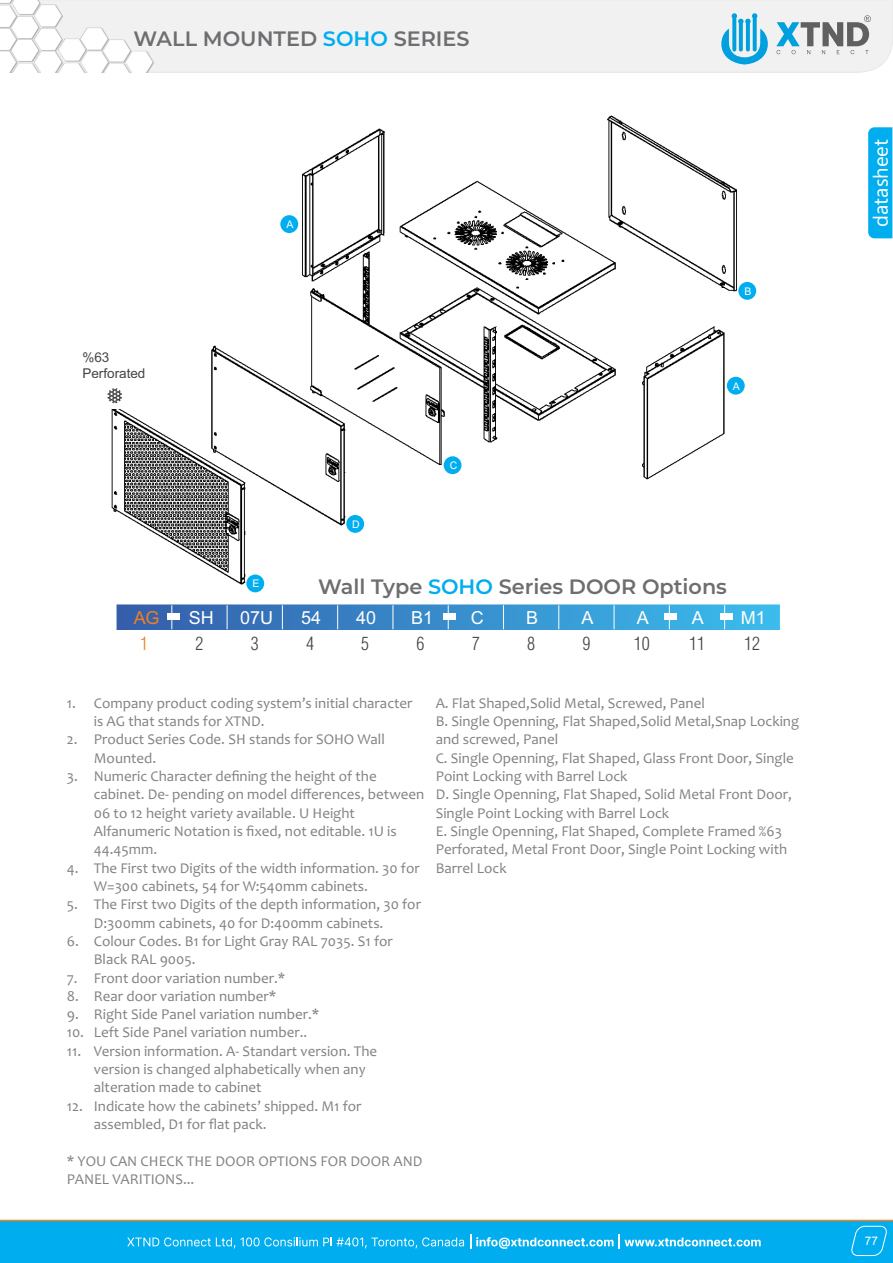
<style>
.page{position:relative;width:893px;height:1263px;background:#fff}
.page>*{position:absolute;margin:0;border:0;box-sizing:border-box;transform-origin:0 0}
.t1{font:700 condensed 54px "Helvetica";color:#fff}
.t2{font:600 20.85px "Montserrat";color:#6d6e70}
.t3{font:20.25px "Ebrima";color:#fff}
.t4{font:18px "Arial";color:#fff}
.t5{font:300 condensed 18px "Helvetica";color:#444}
.t6{font:18px "Arial";color:#ee7f22}
.t7{font:300 condensed 18px "Helvetica";color:#ee7f22}
.t8{font:15px/18.3px "Candara";color:#808285}
.t9{font:13.5px/16.2px "Arial";color:#444}
.t10{font:11.7px "Arial";color:#fff}
.t11{font:10.5px "Arial";color:#fff}
.s1{color:#00aeef}
</style>
<div class="page">
<div style="left:0;top:1220px;width:893px;height:42px;background:#00aeef"></div>
<hr style="left:0;top:1220px;width:893px;height:1px;background:#f5821f">
<svg style="left:127px;top:1237px;width:337px;height:11px"></svg>
<svg style="left:470px;top:1235px;width:291px;height:14px"></svg>
<svg style="left:851px;top:1225px;width:36px;height:31px"></svg>
<div style="left:868px;top:127px;width:24px;height:111px;background:#00aeef"></div>
<div style="left:9px;top:0;width:884px;height:73px;background:#f1f1f2"></div>
<img style="left:0;top:0;width:156px;height:72px">
<svg style="left:720px;top:13px;width:49px;height:52px"></svg>
<svg style="left:776px;top:15px;width:95px;height:39px"></svg>
<img style="left:111px;top:115px;width:646px;height:495px">
<div style="left:444px;top:456px;width:17px;height:18px;background:#00aeef;border-radius:50%"></div>
<div style="left:346px;top:515px;width:18px;height:18px;background:#00aeef;border-radius:50%"></div>
<div style="left:727px;top:377px;width:18px;height:18px;background:#00aeef;border-radius:50%"></div>
<div style="left:280px;top:215px;width:18px;height:18px;background:#00aeef;border-radius:50%"></div>
<div style="left:738px;top:282px;width:18px;height:18px;background:#00aeef;border-radius:50%"></div>
<div style="left:246px;top:574px;width:18px;height:18px;background:#00aeef;border-radius:50%"></div>
<svg style="left:117px;top:604px;width:663px;height:26px;background:#3e90cc"></svg>
<img style="left:107px;top:379px;width:33px;height:30px">
<h2 class="t2" style="left:134px;top:26px;width:337px">WALL MOUNTED <span class="s1">SOHO</span> SERIES</h2>
<p class="t9" style="left:82px;top:350px;width:65px">%63<br>Perforated</p>
<p class="t11" style="left:286px;top:220px;width:9px">A</p>
<p class="t11" style="left:744px;top:287px;width:9px">B</p>
<p class="t11" style="left:253px;top:580px;width:9px">E</p>
<p class="t11" style="left:352px;top:520px;width:9px">D</p>
<p class="t11" style="left:450px;top:461px;width:9px">C</p>
<p class="t11" style="left:733px;top:382px;width:9px">A</p>
<h2 class="t2" style="left:318px;top:574px;width:410px">Wall Type <span class="s1">SOHO</span> Series DOOR Options</h2>
<p class="t6" style="left:134px;top:611px;width:27px">AG</p>
<p class="t4" style="left:189px;top:611px;width:27px">SH</p>
<p class="t4" style="left:240px;top:611px;width:35px">07U</p>
<p class="t4" style="left:301px;top:611px;width:22px">54</p>
<p class="t4" style="left:356px;top:611px;width:22px">40</p>
<p class="t4" style="left:411px;top:611px;width:24px">B1</p>
<p class="t4" style="left:471px;top:611px;width:14px">C</p>
<p class="t4" style="left:526px;top:611px;width:14px">B</p>
<p class="t4" style="left:581px;top:611px;width:14px">A</p>
<p class="t4" style="left:637px;top:611px;width:14px">A</p>
<p class="t4" style="left:692px;top:611px;width:14px">A</p>
<p class="t4" style="left:741px;top:611px;width:27px">M1</p>
<p class="t7" style="left:140px;top:636px;width:9px">1</p>
<p class="t5" style="left:195px;top:636px;width:9px">2</p>
<p class="t5" style="left:251px;top:636px;width:9px">3</p>
<p class="t5" style="left:306px;top:636px;width:9px">4</p>
<p class="t5" style="left:361px;top:636px;width:9px">5</p>
<p class="t5" style="left:417px;top:636px;width:9px">6</p>
<p class="t5" style="left:472px;top:636px;width:9px">7</p>
<p class="t5" style="left:527px;top:636px;width:9px">8</p>
<p class="t5" style="left:582px;top:636px;width:9px">9</p>
<p class="t5" style="left:634px;top:636px;width:17px">10</p>
<p class="t5" style="left:689px;top:636px;width:17px">11</p>
<p class="t5" style="left:744px;top:636px;width:17px">12</p>
<h1 class="t1" style="left:164px;top:593px;width:19px">-</h1>
<h1 class="t1" style="left:441px;top:593px;width:19px">-</h1>
<h1 class="t1" style="left:661px;top:593px;width:75px">- -</h1>
<p class="t8" style="left:94px;top:695px;width:320px;text-indent:-27px">1. Company product coding system’s initial character is AG that stands for XTND.</p>
<p class="t8" style="left:94px;top:732px;width:292px;text-indent:-27px">2. Product Series Code. SH stands for SOHO Wall<br>Mounted.</p>
<p class="t8" style="left:94px;top:768px;width:332px;text-indent:-27px">3. Numeric Character defining the height of the cabinet. De- pending on model differences, between 06 to 12 height variety available. U Height Alfanumeric Notation is fixed, not editable. 1U is 44.45mm.</p>
<p class="t8" style="left:94px;top:860px;width:327px;text-indent:-27px">4. The First two Digits of the width information. 30 for<br>W=300 cabinets, 54 for W:540mm cabinets.</p>
<p class="t8" style="left:94px;top:897px;width:329px;text-indent:-27px">5. The First two Digits of the depth information, 30 for<br>D:300mm cabinets, 40 for D:400mm cabinets.</p>
<p class="t8" style="left:94px;top:933px;width:300px;text-indent:-27px">6. Colour Codes. B1 for Light Gray RAL 7035. S1 for<br>Black RAL 9005.</p>
<p class="t8" style="left:67px;top:970px;width:220px">7. Front door variation number.*</p>
<p class="t8" style="left:67px;top:988px;width:211px">8. Rear door variation number*</p>
<p class="t8" style="left:67px;top:1006px;width:254px">9. Right Side Panel variation number.*</p>
<p class="t8" style="left:67px;top:1025px;width:242px">10. Left Side Panel variation number..</p>
<p class="t8" style="left:94px;top:1043px;width:285px;text-indent:-27px">11. Version information. A- Standart version. The version is changed alphabetically when any alteration made to cabinet</p>
<p class="t8" style="left:94px;top:1098px;width:269px;text-indent:-27px">12. Indicate how the cabinets’ shipped. M1 for assembled, D1 for flat pack.</p>
<p class="t8" style="left:67px;top:1153px;width:357px">* YOU CAN CHECK THE DOOR OPTIONS FOR DOOR AND<br>PANEL VARITIONS...</p>
<p class="t8" style="left:436px;top:695px;width:365px">A. Flat Shaped,Solid Metal, Screwed, Panel<br>B. Single Openning, Flat Shaped,Solid Metal,Snap Locking and screwed, Panel<br>C. Single Openning, Flat Shaped, Glass Front Door, Single Point Locking with Barrel Lock<br>D. Single Openning, Flat Shaped, Solid Metal Front Door, Single Point Locking with Barrel Lock<br>E. Single Openning, Flat Shaped, Complete Framed %63<br>Perforated, Metal Front Door, Single Point Locking with Barrel Lock</p>
<h3 class="t3" style="left:873px;top:227px;width:89px;rotate:-90deg">datasheet</h3>
<p class="t10" style="left:865px;top:1236px;width:15px">77</p>
</div>
